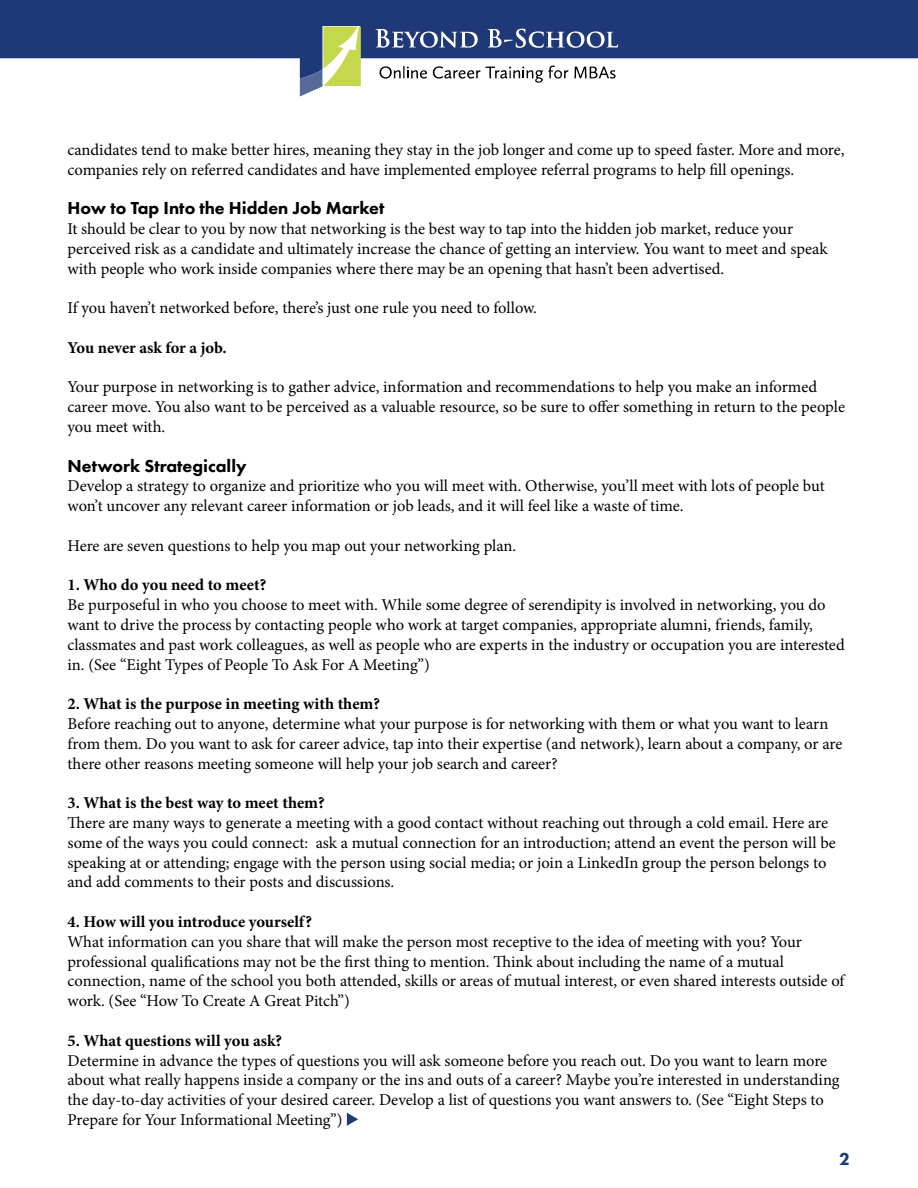
<style>
.page{position:relative;width:918px;height:1188px;background:#fff}
.page>*{position:absolute;margin:0;border:0;box-sizing:border-box;transform-origin:0 0}
.t1{font:800 18px "Futura PT";color:#000}
.t2{font:800 18px "Futura PT";color:#1e3878}
.t3{font:16.5px/19.8px "Minion Pro";letter-spacing:-.005em;color:#000}
.t4{font:700 16.5px "Minion Pro";color:#000}
</style>
<div class="page">
<div style="left:0;top:0;width:918px;height:58px;background:#1e3878"></div>
<svg style="left:375px;top:29px;width:103px;height:19px"></svg>
<svg style="left:488px;top:29px;width:130px;height:19px"></svg>
<svg style="left:379px;top:66px;width:48px;height:13px"></svg>
<svg style="left:433px;top:65px;width:183px;height:18px"></svg>
<svg style="left:300px;top:26px;width:61px;height:71px"></svg>
<svg style="left:347px;top:1113px;width:11px;height:13px"></svg>
<p class="t3" style="left:68px;top:140px;width:779px">candidates tend to make better hires, meaning they stay in the job longer and come up to speed faster. More and more, companies rely on referred candidates and have implemented employee referral programs to help fill openings.</p>
<p class="t1" style="left:68px;top:197px;width:319px">How to Tap Into the Hidden Job Market</p>
<p class="t3" style="left:68px;top:219px;width:762px">It should be clear to you by now that networking is the best way to tap into the hidden job market, reduce your perceived risk as a candidate and ultimately increase the chance of getting an interview. You want to meet and speak with people who work inside companies where there may be an opening that hasn’t been advertised.</p>
<p class="t3" style="left:68px;top:298px;width:471px">If you haven’t networked before, there’s just one rule you need to follow.</p>
<p class="t4" style="left:68px;top:336px;width:161px">You never ask for a job.</p>
<p class="t3" style="left:68px;top:377px;width:779px">Your purpose in networking is to gather advice, information and recommendations to help you make an informed career move. You also want to be perceived as a valuable resource, so be sure to offer something in return to the people you meet with.</p>
<p class="t1" style="left:68px;top:454px;width:181px">Network Strategically</p>
<p class="t3" style="left:68px;top:476px;width:759px">Develop a strategy to organize and prioritize who you will meet with. Otherwise, you’ll meet with lots of people but won’t uncover any relevant career information or job leads, and it will feel like a waste of time.</p>
<p class="t3" style="left:68px;top:536px;width:450px">Here are seven questions to help you map out your networking plan.</p>
<p class="t4" style="left:68px;top:574px;width:200px">1. Who do you need to meet?</p>
<p class="t3" style="left:68px;top:595px;width:779px">Be purposeful in who you choose to meet with. While some degree of serendipity is involved in networking, you do want to drive the process by contacting people who work at target companies, appropriate alumni, friends, family, classmates and past work colleagues, as well as people who are experts in the industry or occupation you are interested in. (See “Eight Types of People To Ask For A Meeting”)</p>
<p class="t4" style="left:68px;top:692px;width:314px">2. What is the purpose in meeting with them?</p>
<p class="t3" style="left:68px;top:714px;width:776px">Before reaching out to anyone, determine what your purpose is for networking with them or what you want to learn from them. Do you want to ask for career advice, tap into their expertise (and network), learn about a company, or are there other reasons meeting someone will help your job search and career?</p>
<p class="t4" style="left:68px;top:791px;width:259px">3. What is the best way to meet them?</p>
<p class="t3" style="left:68px;top:813px;width:770px">There are many ways to generate a meeting with a good contact without reaching out through a cold email. Here are some of the ways you could connect: ask a mutual connection for an introduction; attend an event the person will be speaking at or attending; engage with the person using social media; or join a LinkedIn group the person belongs to and add comments to their posts and discussions.</p>
<p class="t4" style="left:68px;top:910px;width:246px">4. How will you introduce yourself?</p>
<p class="t3" style="left:68px;top:932px;width:778px">What information can you share that will make the person most receptive to the idea of meeting with you? Your professional qualifications may not be the first thing to mention. Think about including the name of a mutual connection, name of the school you both attended, skills or areas of mutual interest, or even shared interests outside of work. (See “How To Create A Great Pitch”)</p>
<p class="t4" style="left:68px;top:1029px;width:216px">5. What questions will you ask?</p>
<p class="t3" style="left:68px;top:1051px;width:774px">Determine in advance the types of questions you will ask someone before you reach out. Do you want to learn more about what really happens inside a company or the ins and outs of a career? Maybe you’re interested in understanding the day-to-day activities of your desired career. Develop a list of questions you want answers to. (See “Eight Steps to Prepare for Your Informational Meeting”)</p>
<p class="t2" style="left:839px;top:1147px;width:12px">2</p>
</div>
